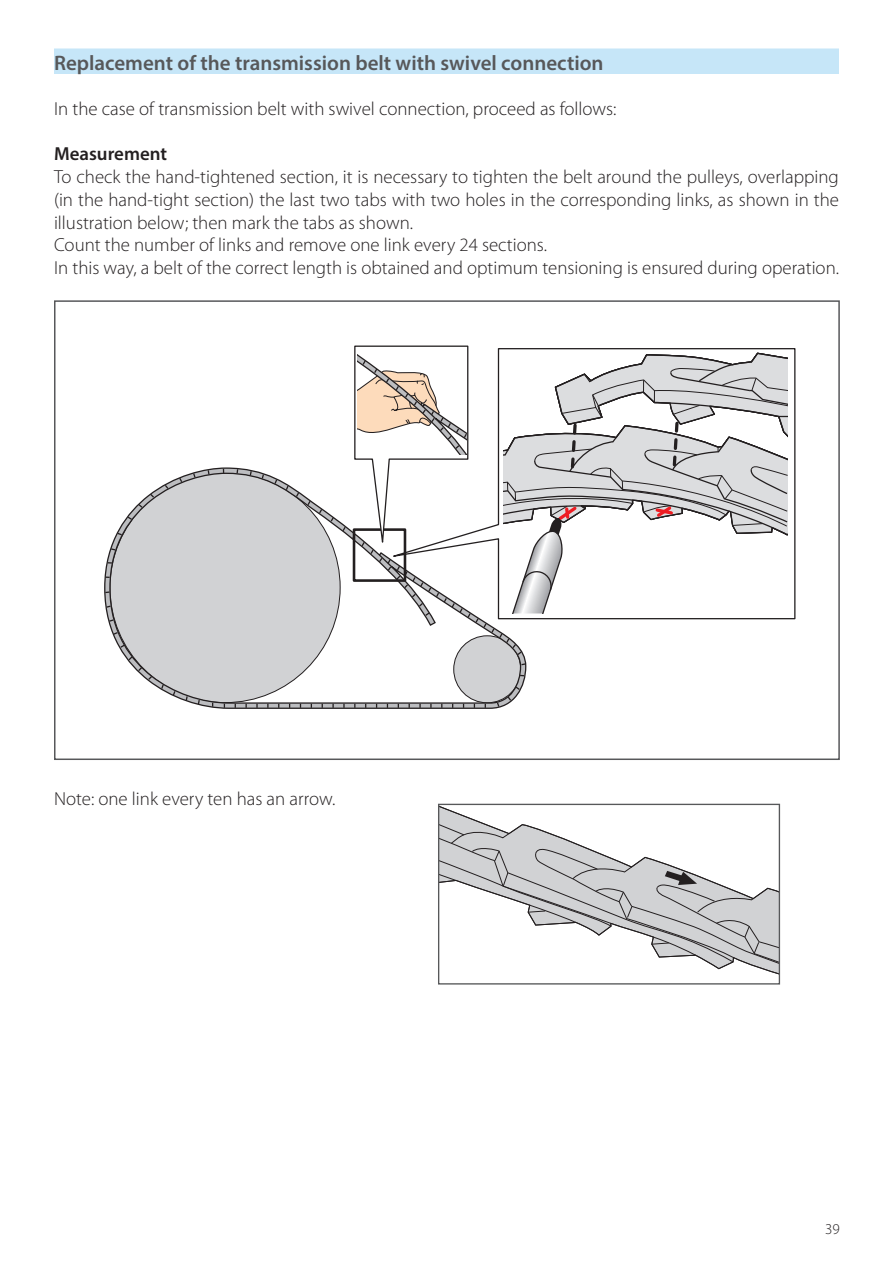
<style>
.page{position:relative;width:893px;height:1263px;background:#fff}
.page>*{position:absolute;margin:0;border:0;box-sizing:border-box;transform-origin:0 0}
.Sottotitolo_molto_piccolo_EN{font:600 21px "Myriad Pro";color:#57585a}
.Testo_corrente_EN{font:300 18.9px/22.6px "Myriad Pro";color:#231f20;text-align:justify}
.Testo_corrente_EN-2{font:600 18.9px "Myriad Pro";color:#231f20}
.t1{font:300 15px "Myriad Pro";color:#231f20}
</style>
<div class="page">
<svg style="left:440px;top:806px;width:338px;height:168px"></svg>
<div style="left:438px;top:804px;width:342px;height:180px;border:1px solid #57585a"></div>
<div style="left:54px;top:48px;width:785px;height:26px;background:#c6e6f8"></div>
<svg style="left:787px;top:348px;width:9px;height:272px"></svg>
<svg style="left:104px;top:467px;width:423px;height:242px"></svg>
<svg style="left:520px;top:662px;width:7px;height:4px"></svg>
<svg style="left:506px;top:685px;width:15px;height:17px"></svg>
<svg style="left:496px;top:701px;width:4px;height:7px"></svg>
<svg style="left:197px;top:698px;width:4px;height:8px"></svg>
<svg style="left:185px;top:695px;width:4px;height:7px"></svg>
<svg style="left:172px;top:690px;width:5px;height:7px"></svg>
<svg style="left:160px;top:683px;width:5px;height:7px"></svg>
<svg style="left:127px;top:655px;width:26px;height:26px"></svg>
<svg style="left:119px;top:643px;width:7px;height:6px"></svg>
<svg style="left:112px;top:631px;width:7px;height:5px"></svg>
<svg style="left:108px;top:618px;width:7px;height:5px"></svg>
<svg style="left:105px;top:605px;width:7px;height:4px"></svg>
<svg style="left:110px;top:547px;width:7px;height:4px"></svg>
<svg style="left:116px;top:532px;width:7px;height:4px"></svg>
<svg style="left:126px;top:515px;width:7px;height:6px"></svg>
<svg style="left:137px;top:492px;width:18px;height:17px"></svg>
<svg style="left:164px;top:483px;width:6px;height:7px"></svg>
<svg style="left:178px;top:476px;width:5px;height:7px"></svg>
<svg style="left:192px;top:472px;width:5px;height:7px"></svg>
<svg style="left:207px;top:469px;width:3px;height:7px"></svg>
<svg style="left:236px;top:468px;width:3px;height:7px"></svg>
<svg style="left:249px;top:470px;width:4px;height:7px"></svg>
<svg style="left:261px;top:473px;width:4px;height:7px"></svg>
<svg style="left:273px;top:478px;width:5px;height:7px"></svg>
<svg style="left:285px;top:484px;width:15px;height:14px"></svg>
<svg style="left:306px;top:499px;width:6px;height:7px"></svg>
<svg style="left:318px;top:508px;width:5px;height:7px"></svg>
<svg style="left:329px;top:516px;width:6px;height:7px"></svg>
<svg style="left:341px;top:345px;width:446px;height:311px"></svg>
<div style="left:54px;top:300px;width:786px;height:460px;border:2px solid #57585a"></div>
<p class="Sottotitolo_molto_piccolo_EN" style="left:54px;top:49px;width:551px">Replacement of the transmission belt with swivel connection</p>
<p class="Testo_corrente_EN" style="left:54px;top:98px;width:564px">In the case of transmission belt with swivel connection, proceed as follows:</p>
<p class="Testo_corrente_EN-2" style="left:54px;top:142px;width:115px">Measurement</p>
<p class="Testo_corrente_EN" style="left:54px;top:166px;width:787px">To check the hand-tightened section, it is necessary to tighten the belt around the pulleys, overlapping (in the hand-tight section) the last two tabs with two holes in the corresponding links, as shown in the illustration below; then mark the tabs as shown.</p>
<p class="Testo_corrente_EN" style="left:54px;top:234px;width:495px">Count the number of links and remove one link every 24 sections.</p>
<p class="Testo_corrente_EN" style="left:54px;top:257px;width:787px">In this way, a belt of the correct length is obtained and optimum tensioning is ensured during operation.</p>
<p class="Testo_corrente_EN" style="left:54px;top:788px;width:283px">Note: one link every ten has an arrow.</p>
<p class="t1" style="left:825px;top:1221px;width:16px">39</p>
</div>
